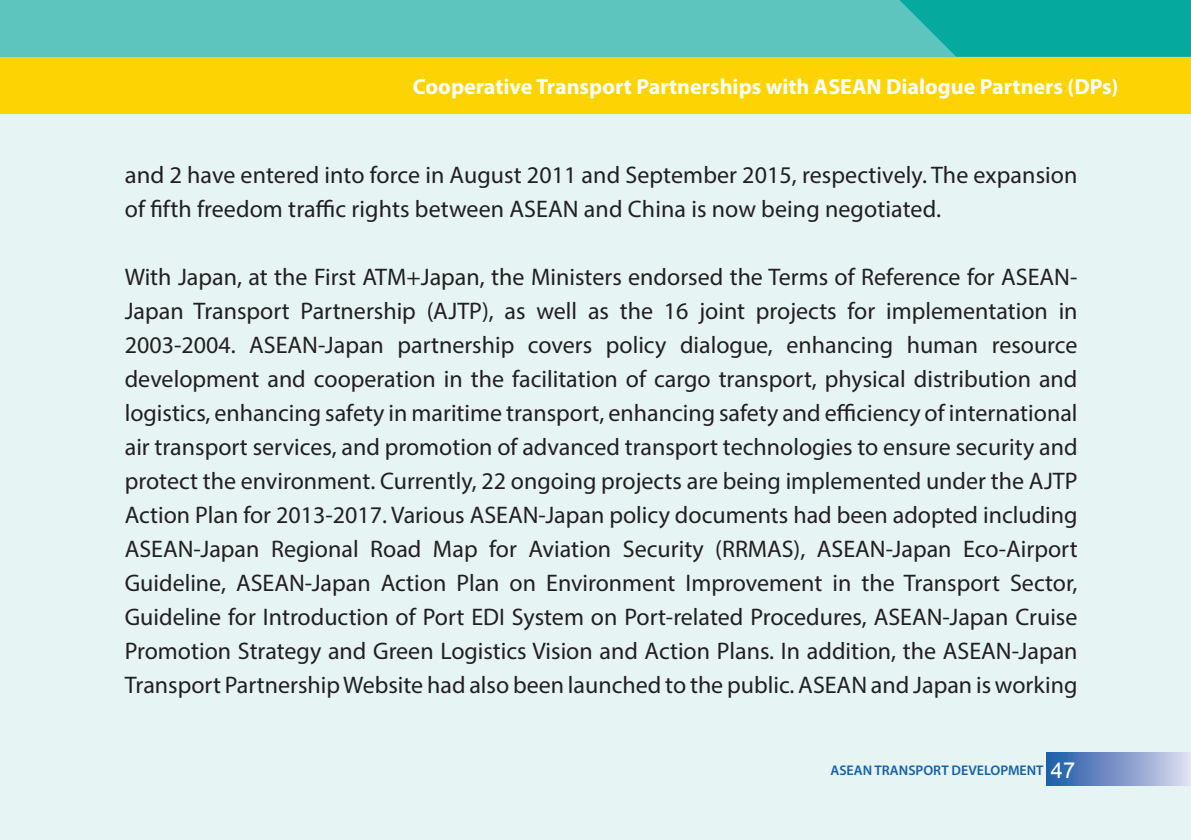
<style>
.page{position:relative;width:1191px;height:840px;background:#fff}
.page>*{position:absolute;margin:0;border:0;box-sizing:border-box;transform-origin:0 0}
.t1{font:24px/34px "Myriad Pro";letter-spacing:.005em;color:#231f20}
.t2{font:700 22px "Myriad Pro";color:#fff}
.t3{font:22px "Arial";color:#fff}
.t4{font:600 14px "Myriad Pro";color:#1360aa}
</style>
<div class="page">
<div style="left:0;top:0;width:1191px;height:839px;background:#e6f4f3"></div>
<div style="left:0;top:14px;width:1191px;height:100px;background:#fed304"></div>
<div style="left:0;top:0;width:1191px;height:57px;background:#5ec5be"></div>
<svg style="left:899px;top:0;width:292px;height:57px;background:#0faca1"></svg>
<div style="left:1047px;top:751px;width:144px;height:34px;background:linear-gradient(to right,#1b57a7,#dfdbee)"></div>
<p class="t2" style="left:413px;top:72px;width:707px">Cooperative Transport Partnerships with ASEAN Dialogue Partners (DPs)</p>
<p class="t1" style="left:125px;top:157px;width:954px">and 2 have entered into force in August 2011 and September 2015, respectively. The expansion of fifth freedom traffic rights between ASEAN and China is now being negotiated.</p>
<p class="t1" style="left:125px;top:259px;width:954px;text-align:justify">With Japan, at the First ATM+Japan, the Ministers endorsed the Terms of Reference for ASEAN-Japan Transport Partnership (AJTP), as well as the 16 joint projects for implementation in 2003-2004. ASEAN-Japan partnership covers policy dialogue, enhancing human resource development and cooperation in the facilitation of cargo transport, physical distribution and logistics, enhancing safety in maritime transport, enhancing safety and efficiency of international air transport services, and promotion of advanced transport technologies to ensure security and protect the environment. Currently, 22 ongoing projects are being implemented under the AJTP Action Plan for 2013-2017. Various ASEAN-Japan policy documents had been adopted including ASEAN-Japan Regional Road Map for Aviation Security (RRMAS), ASEAN-Japan Eco-Airport Guideline, ASEAN-Japan Action Plan on Environment Improvement in the Transport Sector, Guideline for Introduction of Port EDI System on Port-related Procedures, ASEAN-Japan Cruise Promotion Strategy and Green Logistics Vision and Action Plans. In addition, the ASEAN-Japan Transport Partnership Website had also been launched to the public. ASEAN and Japan is working</p>
<p class="t4" style="left:830px;top:760px;width:215px">ASEAN TRANSPORT DEVELOPMENT</p>
<p class="t3" style="left:1050px;top:755px;width:26px">47</p>
</div>
